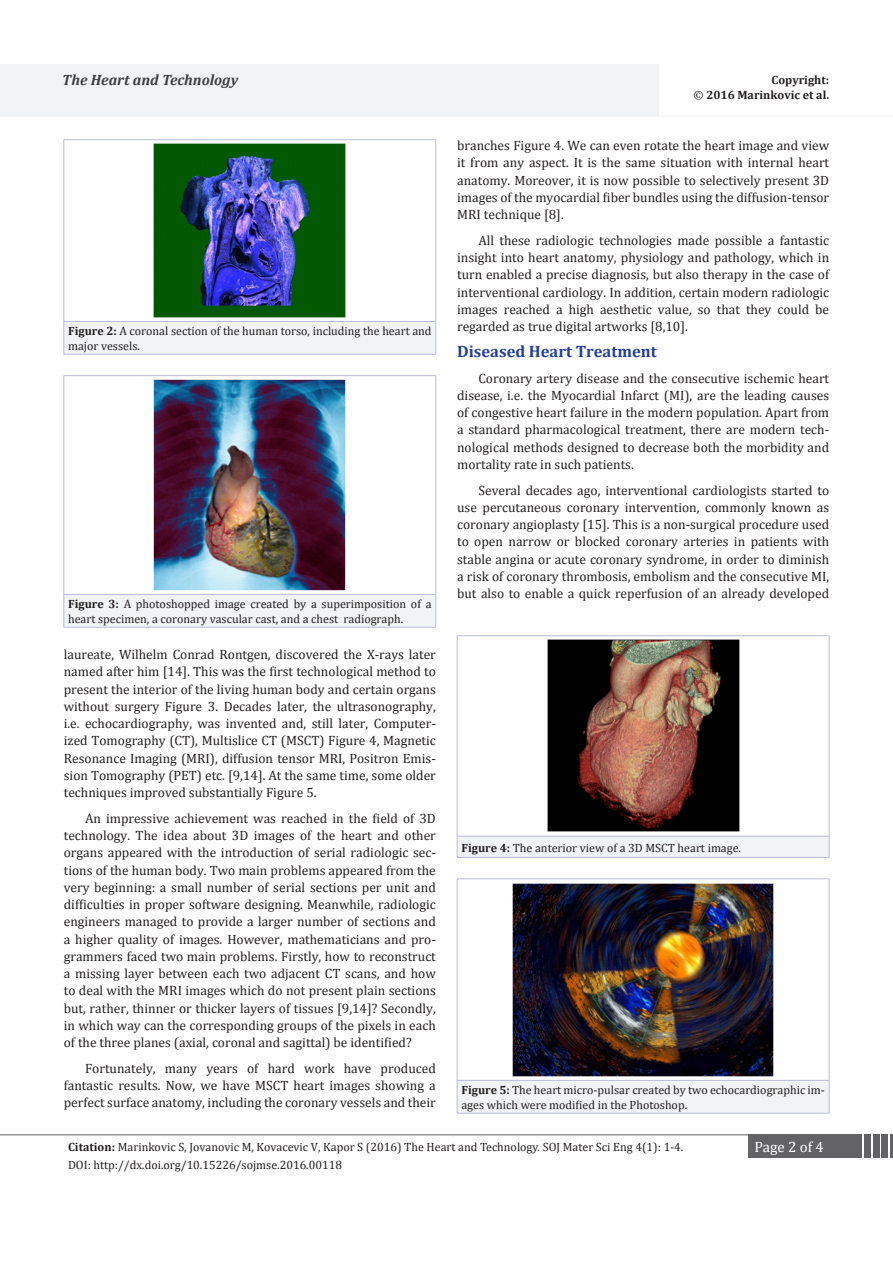
<style>
.page{position:relative;width:893px;height:1263px;background:#fff}
.page>*{position:absolute;margin:0;border:0;box-sizing:border-box;transform-origin:0 0}
.List_Paragraph{font:700 16.5px "Cambria";color:#223f99}
.t1{font:italic 700 15px "Cambria";color:#3e3e3f}
.t2{font:15px "Cambria";color:#fff}
.t3{font:13.5px/17.2px "Cambria";color:#231f20;text-align:justify}
.t4{font:12px/15px "Cambria";color:#231f20}
.t5{font:700 12px/15px "Cambria";color:#231f20;text-align:right}
.s1{font-weight:400}
.s2{font-weight:700}
</style>
<div class="page">
<hr style="left:0;top:1134px;width:749px;height:1px;background:#636366">
<div style="left:748px;top:1134px;width:114px;height:24px;background:#636366"></div>
<div style="left:864px;top:1134px;width:7px;height:24px;background:#636366"></div>
<div style="left:873px;top:1134px;width:6px;height:24px;background:#636366"></div>
<div style="left:881px;top:1134px;width:7px;height:24px;background:#636366"></div>
<hr style="left:890px;top:1134px;width:3px;height:24px;background:#636366">
<div style="left:0;top:64px;width:659px;height:52px;background:#f2f3f4"></div>
<hr style="left:657px;top:116px;width:236px;height:1px;background:#f2f3f4">
<div style="left:64px;top:321px;width:372px;height:33px;background:#f2f3f4"></div>
<hr style="left:64px;top:139px;width:372px;height:1px;background:#babbdd">
<hr style="left:64px;top:140px;width:1px;height:181px;background:#babbdd">
<hr style="left:436px;top:140px;width:1px;height:181px;background:#babbdd">
<hr style="left:64px;top:321px;width:372px;height:1px;background:#babbdd">
<hr style="left:64px;top:321px;width:1px;height:33px;background:#babbdd">
<hr style="left:436px;top:321px;width:1px;height:33px;background:#babbdd">
<hr style="left:64px;top:354px;width:372px;height:1px;background:#babbdd">
<img style="left:154px;top:144px;width:192px;height:173px">
<div style="left:64px;top:594px;width:372px;height:33px;background:#f2f3f4"></div>
<hr style="left:64px;top:375px;width:372px;height:1px;background:#babbdd">
<hr style="left:64px;top:376px;width:1px;height:218px;background:#babbdd">
<hr style="left:436px;top:376px;width:1px;height:218px;background:#babbdd">
<hr style="left:64px;top:594px;width:372px;height:1px;background:#babbdd">
<hr style="left:64px;top:594px;width:1px;height:33px;background:#babbdd">
<hr style="left:436px;top:594px;width:1px;height:33px;background:#babbdd">
<hr style="left:64px;top:627px;width:372px;height:1px;background:#babbdd">
<img style="left:154px;top:380px;width:192px;height:210px">
<div style="left:457px;top:836px;width:372px;height:21px;background:#f2f3f4"></div>
<hr style="left:457px;top:635px;width:372px;height:1px;background:#babbdd">
<hr style="left:457px;top:636px;width:1px;height:200px;background:#babbdd">
<hr style="left:829px;top:636px;width:1px;height:200px;background:#babbdd">
<hr style="left:457px;top:836px;width:372px;height:1px;background:#babbdd">
<svg style="left:457px;top:837px;width:1px;height:20px"></svg>
<svg style="left:829px;top:836px;width:1px;height:21px"></svg>
<hr style="left:457px;top:857px;width:372px;height:1px;background:#babbdd">
<img style="left:547px;top:640px;width:192px;height:192px">
<div style="left:457px;top:1080px;width:372px;height:33px;background:#f2f3f4"></div>
<hr style="left:457px;top:878px;width:372px;height:1px;background:#babbdd">
<hr style="left:457px;top:879px;width:1px;height:201px;background:#babbdd">
<hr style="left:829px;top:879px;width:1px;height:201px;background:#babbdd">
<hr style="left:457px;top:1080px;width:372px;height:1px;background:#babbdd">
<hr style="left:457px;top:1080px;width:1px;height:33px;background:#babbdd">
<hr style="left:829px;top:1080px;width:1px;height:33px;background:#babbdd">
<hr style="left:457px;top:1113px;width:372px;height:1px;background:#babbdd">
<img style="left:512px;top:883px;width:262px;height:193px">
<p class="t1" style="left:62px;top:69px;width:177px">The Heart and Technology</p>
<p class="t5" style="left:693px;top:72px;width:137px">Copyright:<br><span class="s1">©</span> 2016 Marinkovic et al.</p>
<p class="t4" style="left:68px;top:323px;width:365px"><span class="s2">Figure 2:</span> A coronal section of the human torso, including the heart and major vessels.</p>
<p class="t4" style="left:68px;top:596px;width:365px"><span class="s2">Figure 3:</span> A photoshopped image created by a superimposition of a heart specimen, a coronary vascular cast, and a chest radiograph.</p>
<p class="t3" style="left:64px;top:646px;width:374px">laureate, Wilhelm Conrad Rontgen, discovered the X-rays later named after him [14]. This was the first technological method to present the interior of the living human body and certain organs without surgery Figure 3. Decades later, the ultrasonography, i.e. echocardiography, was invented and, still later, Computer&shy;ized Tomography (CT), Multislice CT (MSCT) Figure 4, Magnetic Resonance Imaging (MRI), diffusion tensor MRI, Positron Emis&shy;sion Tomography (PET) etc. [9,14]. At the same time, some older techniques improved substantially Figure 5.</p>
<p class="t3" style="left:64px;top:809px;width:374px;text-indent:21px">An impressive achievement was reached in the field of 3D technology. The idea about 3D images of the heart and other organs appeared with the introduction of serial radiologic sec&shy;tions of the human body. Two main problems appeared from the very beginning: a small number of serial sections per unit and difficulties in proper software designing. Meanwhile, radiologic engineers managed to provide a larger number of sections and a higher quality of images. However, mathematicians and pro&shy;grammers faced two main problems. Firstly, how to reconstruct a missing layer between each two adjacent CT scans, and how to deal with the MRI images which do not present plain sections but, rather, thinner or thicker layers of tissues [9,14]? Secondly, in which way can the corresponding groups of the pixels in each of the three planes (axial, coronal and sagittal) be identified?</p>
<p class="t3" style="left:64px;top:1059px;width:374px;text-indent:21px">Fortunately, many years of hard work have produced fantastic results. Now, we have MSCT heart images showing a perfect surface anatomy, including the coronary vessels and their</p>
<p class="t3" style="left:457px;top:137px;width:374px">branches Figure 4. We can even rotate the heart image and view it from any aspect. It is the same situation with internal heart anatomy. Moreover, it is now possible to selectively present 3D images of the myocardial fiber bundles using the diffusion-tensor MRI technique [8].</p>
<p class="t3" style="left:457px;top:232px;width:374px;text-indent:21px">All these radiologic technologies made possible a fantastic insight into heart anatomy, physiology and pathology, which in turn enabled a precise diagnosis, but also therapy in the case of interventional cardiology. In addition, certain modern radiologic images reached a high aesthetic value, so that they could be regarded as true digital artworks [8,10].</p>
<p class="List_Paragraph" style="left:457px;top:340px;width:201px">Diseased Heart Treatment</p>
<p class="t3" style="left:457px;top:369px;width:374px;text-indent:21px">Coronary artery disease and the consecutive ischemic heart disease, i.e. the Myocardial Infarct (MI), are the leading causes of congestive heart failure in the modern population. Apart from a standard pharmacological treatment, there are modern tech&shy;nological methods designed to decrease both the morbidity and mortality rate in such patients.</p>
<p class="t3" style="left:457px;top:481px;width:374px;text-indent:21px">Several decades ago, interventional cardiologists started to use percutaneous coronary intervention, commonly known as coronary angioplasty [15]. This is a non-surgical procedure used to open narrow or blocked coronary arteries in patients with stable angina or acute coronary syndrome, in order to diminish a risk of coronary thrombosis, embolism and the consecutive MI, but also to enable a quick reperfusion of an already developed</p>
<p class="t4" style="left:461px;top:840px;width:281px"><span class="s2">Figure 4:</span> The anterior view of a 3D MSCT heart image.</p>
<p class="t4" style="left:461px;top:1082px;width:365px"><span class="s2">Figure 5:</span> The heart micro-pulsar created by two echocardiographic im&shy;ages which were modified in the Photoshop.</p>
<p class="t4" style="left:68px;top:1139px;width:617px"><span class="s2">Citation:</span> Marinkovic S, Jovanovic M, Kovacevic V, Kapor S (2016) The Heart and Technology. SOJ Mater Sci Eng 4(1): 1-4.</p>
<p class="t2" style="left:754px;top:1138px;width:71px">Page 2 of 4</p>
<p class="t4" style="left:68px;top:1157px;width:275px">DOI: http://dx.doi.org/10.15226/sojmse.2016.00118</p>
</div>
